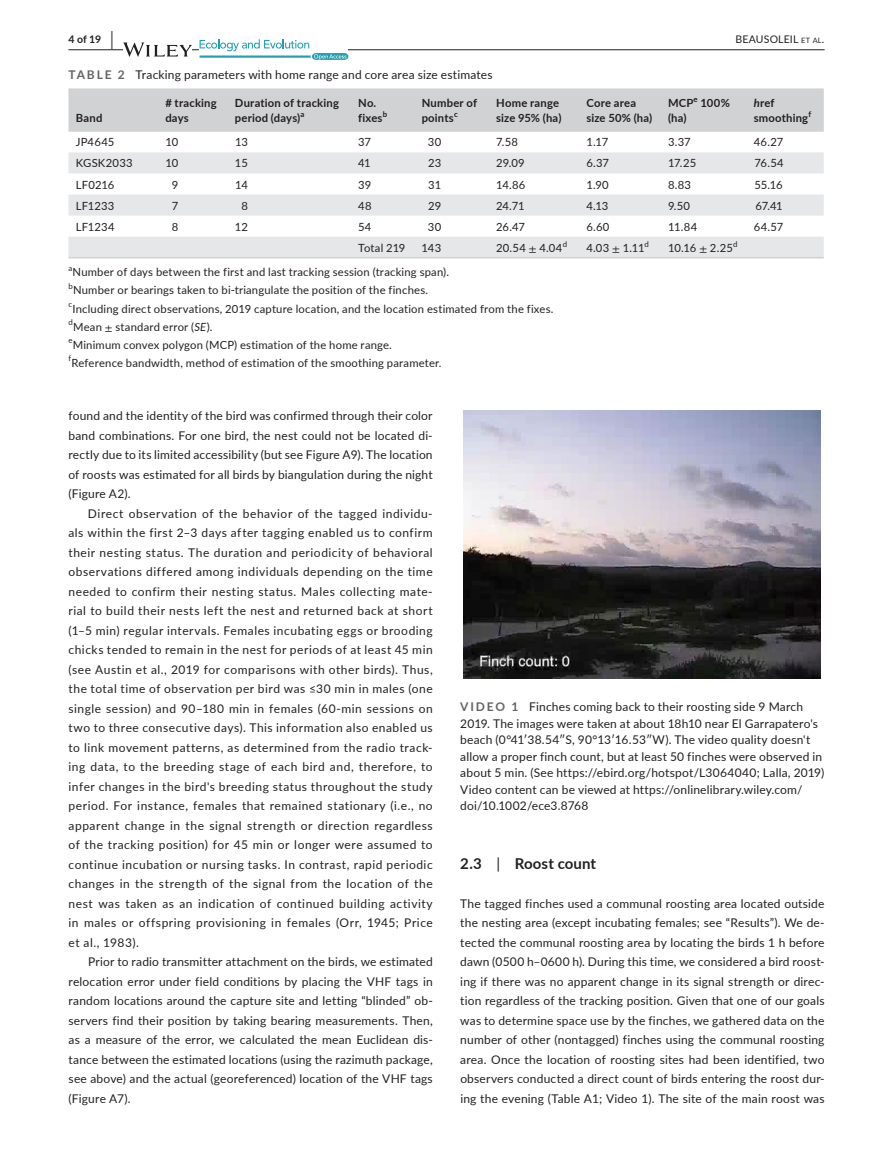
<style>
.page{position:relative;width:893px;height:1174px;background:#fff}
.page>*{position:absolute;margin:0;border:0;box-sizing:border-box;transform-origin:0 0}
.t1{font:700 15px "Lato";letter-spacing:.005em;color:#231f20}
.t2{font:12px/19.5px "Lato";letter-spacing:.015em;color:#231f20;text-align:justify}
.t3{font:11.25px "Lato";letter-spacing:.015em;color:#231f20}
.t4{font:700 11.25px/15.8px "Lato";letter-spacing:.02em;color:#231f20}
.t5{font:10.5px "Lato";letter-spacing:.02em;color:#231f20}
.t6{font:700 10.5px "Lato";color:#231f20}
.t7{font:7.8px "Lato";color:#231f20}
.t8{font:700 7.8px "Lato";color:#231f20}
.s1{font-size:19.5px}
.s2{font-size:7.35px}
.s3{font-weight:700;color:#636366}
.s4{font-style:italic}
.s5{font-family:"STIX"}
.s6{font-weight:400}
</style>
<div class="page">
<hr style="left:68px;top:49px;width:756px;height:1px;background:#231f20">
<svg style="left:123px;top:42px;width:69px;height:15px"></svg>
<svg style="left:200px;top:39px;width:148px;height:21px"></svg>
<div style="left:68px;top:88px;width:756px;height:44px;background:#d1d2d4"></div>
<svg style="left:68px;top:152px;width:756px;height:105px;fill:#e6e7e9"></svg>
<hr style="left:68px;top:257px;width:90px;height:1px;background:#d1d2d4">
<hr style="left:158px;top:257px;width:69px;height:1px;background:#d1d2d4">
<hr style="left:227px;top:257px;width:124px;height:1px;background:#d1d2d4">
<hr style="left:351px;top:257px;width:63px;height:1px;background:#d1d2d4">
<hr style="left:414px;top:257px;width:75px;height:1px;background:#d1d2d4">
<hr style="left:489px;top:257px;width:90px;height:1px;background:#d1d2d4">
<hr style="left:579px;top:257px;width:82px;height:1px;background:#d1d2d4">
<hr style="left:661px;top:257px;width:85px;height:1px;background:#d1d2d4">
<hr style="left:746px;top:257px;width:78px;height:1px;background:#d1d2d4">
<img style="left:463px;top:410px;width:358px;height:268px">
<p class="t6" style="left:68px;top:31px;width:46px">4 of 19 <span class="s1">|</span></p>
<p class="t5" style="left:735px;top:31px;width:91px">BEAUSOLEIL <span class="s2">et al</span>.</p>
<p class="t2" style="left:68px;top:64px;width:426px"><span class="s3">TABLE 2</span> Tracking parameters with home range and core area size estimates</p>
<p class="t4" style="left:76px;top:110px;width:28px">Band</p>
<p class="t4" style="left:496px;top:94px;width:67px">Home range size 95% (ha)</p>
<p class="t4" style="left:586px;top:94px;width:67px">Core area size 50% (ha)</p>
<p class="t4" style="left:668px;top:94px;width:27px">MCP</p>
<p class="t8" style="left:694px;top:93px;width:6px">e</p>
<p class="t4" style="left:700px;top:94px;width:31px">100%</p>
<p class="t4" style="left:165px;top:94px;width:53px"># tracking days</p>
<p class="t4" style="left:235px;top:94px;width:106px">Duration of tracking period (days)</p>
<p class="t4" style="left:422px;top:94px;width:57px">Number of points</p>
<p class="t4" style="left:358px;top:94px;width:26px">No. fixes</p>
<p class="t8" style="left:383px;top:109px;width:6px">b</p>
<p class="t8" style="left:301px;top:109px;width:5px">a</p>
<p class="t8" style="left:454px;top:109px;width:5px">c</p>
<p class="t4" style="left:668px;top:110px;width:20px">(ha)</p>
<p class="t4" style="left:754px;top:94px;width:56px"><span class="s4">h</span>ref smoothing</p>
<p class="t8" style="left:808px;top:109px;width:4px">f</p>
<p class="t3" style="left:76px;top:134px;width:40px">JP4645</p>
<p class="t3" style="left:165px;top:134px;width:14px">10</p>
<p class="t3" style="left:235px;top:134px;width:14px">13</p>
<p class="t3" style="left:358px;top:134px;width:14px">37</p>
<p class="t3" style="left:428px;top:134px;width:15px">30</p>
<p class="t3" style="left:496px;top:134px;width:23px">7.58</p>
<p class="t3" style="left:586px;top:134px;width:23px">1.17</p>
<p class="t3" style="left:668px;top:134px;width:24px">3.37</p>
<p class="t3" style="left:754px;top:134px;width:31px">46.27</p>
<p class="t3" style="left:76px;top:155px;width:58px">KGSK2033</p>
<p class="t3" style="left:165px;top:155px;width:14px">10</p>
<p class="t3" style="left:235px;top:155px;width:15px">15</p>
<p class="t3" style="left:358px;top:155px;width:14px">41</p>
<p class="t3" style="left:428px;top:155px;width:15px">23</p>
<p class="t3" style="left:496px;top:155px;width:30px">29.09</p>
<p class="t3" style="left:586px;top:155px;width:24px">6.37</p>
<p class="t3" style="left:668px;top:155px;width:30px">17.25</p>
<p class="t3" style="left:755px;top:155px;width:31px">76.54</p>
<p class="t3" style="left:76px;top:176px;width:40px">LF0216</p>
<p class="t3" style="left:172px;top:176px;width:8px">9</p>
<p class="t3" style="left:235px;top:176px;width:14px">14</p>
<p class="t3" style="left:358px;top:176px;width:15px">39</p>
<p class="t3" style="left:428px;top:176px;width:14px">31</p>
<p class="t3" style="left:496px;top:176px;width:31px">14.86</p>
<p class="t3" style="left:586px;top:176px;width:24px">1.90</p>
<p class="t3" style="left:668px;top:176px;width:25px">8.83</p>
<p class="t3" style="left:754px;top:176px;width:30px">55.16</p>
<p class="t3" style="left:76px;top:197px;width:40px">LF1233</p>
<p class="t3" style="left:172px;top:197px;width:8px">7</p>
<p class="t3" style="left:241px;top:197px;width:8px">8</p>
<p class="t3" style="left:358px;top:197px;width:15px">48</p>
<p class="t3" style="left:428px;top:197px;width:15px">29</p>
<p class="t3" style="left:496px;top:197px;width:30px">24.71</p>
<p class="t3" style="left:586px;top:197px;width:24px">4.13</p>
<p class="t3" style="left:668px;top:197px;width:24px">9.50</p>
<p class="t3" style="left:755px;top:197px;width:29px">67.41</p>
<p class="t3" style="left:76px;top:218px;width:40px">LF1234</p>
<p class="t3" style="left:172px;top:218px;width:8px">8</p>
<p class="t3" style="left:235px;top:218px;width:15px">12</p>
<p class="t3" style="left:358px;top:218px;width:15px">54</p>
<p class="t3" style="left:428px;top:218px;width:15px">30</p>
<p class="t3" style="left:496px;top:218px;width:30px">26.47</p>
<p class="t3" style="left:586px;top:218px;width:25px">6.60</p>
<p class="t3" style="left:668px;top:218px;width:31px">11.84</p>
<p class="t3" style="left:754px;top:218px;width:31px">64.57</p>
<p class="t3" style="left:358px;top:240px;width:49px">Total 219</p>
<p class="t3" style="left:422px;top:240px;width:21px">143</p>
<p class="t3" style="left:496px;top:240px;width:68px">20.54 <span class="s5">±</span> 4.04</p>
<p class="t7" style="left:563px;top:238px;width:6px">d</p>
<p class="t3" style="left:586px;top:239px;width:60px">4.03 <span class="s5">±</span> 1.11</p>
<p class="t7" style="left:644px;top:238px;width:6px">d</p>
<p class="t3" style="left:668px;top:239px;width:66px">10.16 <span class="s5">±</span> 2.25</p>
<p class="t7" style="left:733px;top:238px;width:6px">d</p>
<p class="t3" style="left:68px;top:264px;width:382px"><sup>a</sup>Number of days between the first and last tracking session (tracking span).</p>
<p class="t7" style="left:68px;top:281px;width:6px">b</p>
<p class="t3" style="left:73px;top:282px;width:357px">Number or bearings taken to bi-triangulate the position of the finches.</p>
<p class="t7" style="left:68px;top:299px;width:5px">c</p>
<p class="t3" style="left:72px;top:300px;width:483px">Including direct observations, 2019 capture location, and the location estimated from the fixes.</p>
<p class="t7" style="left:68px;top:317px;width:6px">d</p>
<p class="t3" style="left:73px;top:318px;width:141px">Mean <span class="s5">±</span> standard error (<span class="s4">SE</span>).</p>
<p class="t7" style="left:68px;top:335px;width:6px">e</p>
<p class="t3" style="left:73px;top:336px;width:321px">Minimum convex polygon (MCP) estimation of the home range.</p>
<p class="t7" style="left:68px;top:353px;width:4px">f</p>
<p class="t3" style="left:71px;top:354px;width:372px">Reference bandwidth, method of estimation of the smoothing parameter.</p>
<p class="t2" style="left:68px;top:405px;width:366px">found and the identity of the bird was confirmed through their color band combinations. For one bird, the nest could not be located di&shy;rectly due to its limited accessibility (but see Figure A9). The location of roosts was estimated for all birds by biangulation during the night (Figure A2).</p>
<p class="t2" style="left:68px;top:503px;width:366px;text-indent:20px">Direct observation of the behavior of the tagged individu&shy;als within the first 2–3 days after tagging enabled us to confirm their nesting status. The duration and periodicity of behavioral observations differed among individuals depending on the time needed to confirm their nesting status. Males collecting mate&shy;rial to build their nests left the nest and returned back at short (1–5 min) regular intervals. Females incubating eggs or brooding chicks tended to remain in the nest for periods of at least 45 min (see Austin et al., 2019 for comparisons with other birds). Thus, the total time of observation per bird was ≤30 min in males (one single session) and 90–180 min in females (60-min sessions on two to three consecutive days). This information also enabled us to link movement patterns, as determined from the radio track&shy;ing data, to the breeding stage of each bird and, therefore, to infer changes in the bird's breeding status throughout the study period. For instance, females that remained stationary (i.e., no apparent change in the signal strength or direction regardless of the tracking position) for 45 min or longer were assumed to continue incubation or nursing tasks. In contrast, rapid periodic changes in the strength of the signal from the location of the nest was taken as an indication of continued building activity in males or offspring provisioning in females (Orr, 1945; Price et al., 1983).</p>
<p class="t2" style="left:69px;top:951px;width:366px;text-indent:20px">Prior to radio transmitter attachment on the birds, we estimated relocation error under field conditions by placing the VHF tags in random locations around the capture site and letting “blinded” ob&shy;servers find their position by taking bearing measurements. Then, as a measure of the error, we calculated the mean Euclidean dis&shy;tance between the estimated locations (using the razimuth package, see above) and the actual (georeferenced) location of the VHF tags (Figure A7).</p>
<p class="t2" style="left:460px;top:698px;width:365px;line-height:16.5px;text-align:left"><span class="s3">VIDEO 1</span> Finches coming back to their roosting side 9 March 2019. The images were taken at about 18h10 near El Garrapatero's beach (0°41′38.54″S, 90°13′16.53″W). The video quality doesn't allow a proper finch count, but at least 50 finches were observed in about 5 min. (See https://ebird.org/hotspot/L3064040; Lalla, 2019)<br>Video content can be viewed at https://onlinelibrary.wiley.com/ doi/10.1002/ece3.8768</p>
<p class="t1" style="left:460px;top:852px;width:137px">2.3 <span class="s6">|</span> Roost count</p>
<p class="t2" style="left:460px;top:893px;width:366px">The tagged finches used a communal roosting area located outside the nesting area (except incubating females; see “Results”). We de&shy;tected the communal roosting area by locating the birds 1 h before dawn (0500 h–0600 h). During this time, we considered a bird roost&shy;ing if there was no apparent change in its signal strength or direc&shy;tion regardless of the tracking position. Given that one of our goals was to determine space use by the finches, we gathered data on the number of other (nontagged) finches using the communal roosting area. Once the location of roosting sites had been identified, two observers conducted a direct count of birds entering the roost dur&shy;ing the evening (Table A1; Video 1). The site of the main roost was</p>
</div>
